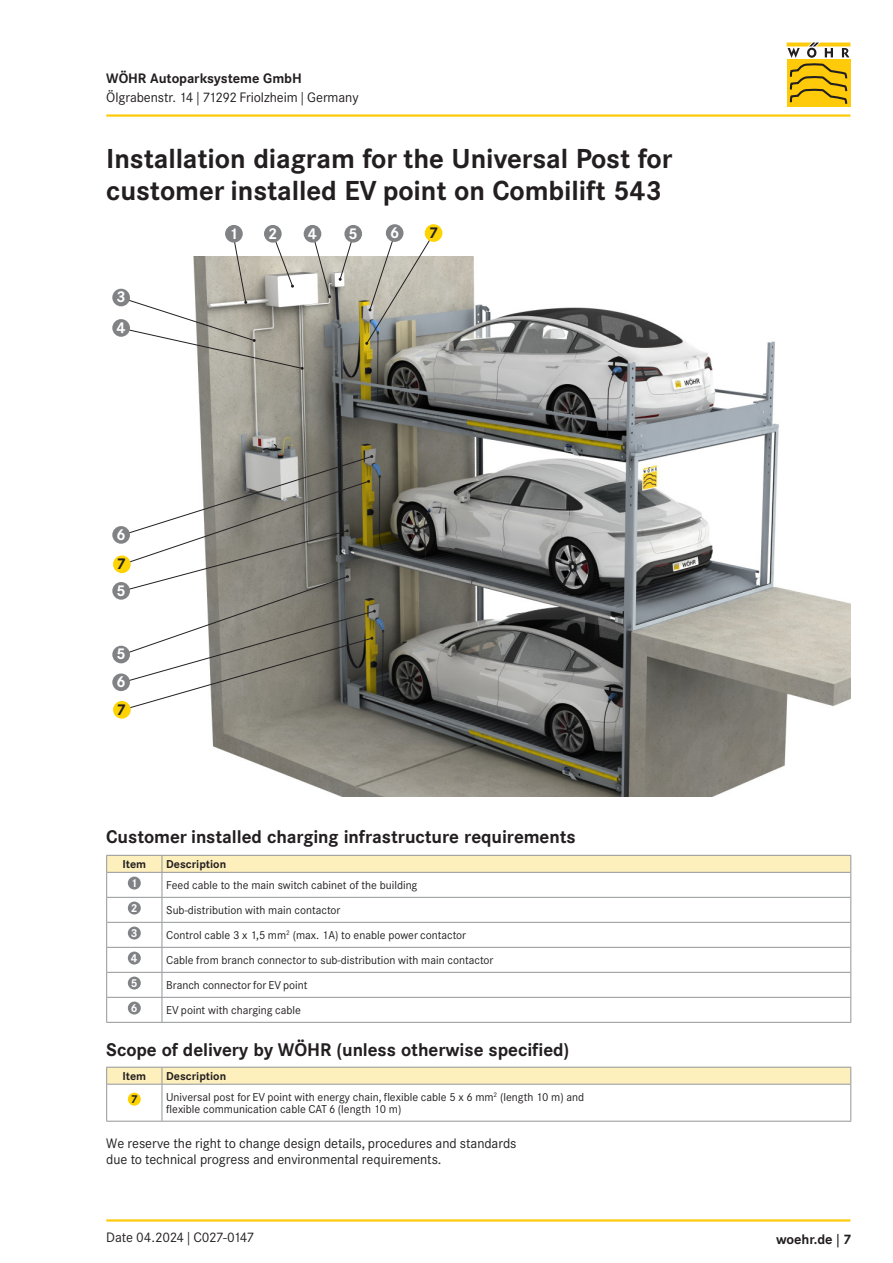
<style>
.page{position:relative;width:893px;height:1263px;background:#fff}
.page>*{position:absolute;margin:0;border:0;box-sizing:border-box;transform-origin:0 0}
.t1{font:700 27px/32.4px "Corporate SBQ";letter-spacing:-.005em;color:#231f20}
.t2{font:700 18px "Corporate SBQ";letter-spacing:-.005em;color:#231f20}
.t3{font:700 15.3px/30.5px "Corporate SBQ";color:#fff}
.t4{font:700 15.3px "Corporate SBQ";color:#231f20}
.t5{font:13.5px/16.2px "Corporate SBQ";letter-spacing:-.005em;color:#231f20}
.t6{font:700 13.5px "Corporate SBQ";letter-spacing:-.005em;color:#231f20}
.t7{font:13.5px "Corporate SBQ";letter-spacing:-.035em;color:#231f20}
.t8{font:11.25px/12px "Corporate SBQ";color:#231f20}
.t9{font:700 11.25px "Corporate SBQ";color:#231f20}
.t10{font:700 11.25px "Corporate SBQ";color:#fff}
</style>
<div class="page">
<hr style="left:106px;top:1219px;width:744px;height:2px;background:#feca0a">
<svg style="left:787px;top:43px;width:63px;height:15px"></svg>
<div style="left:787px;top:59px;width:63px;height:47px;background:#feca0a"></div>
<svg style="left:789px;top:64px;width:59px;height:40px"></svg>
<hr style="left:106px;top:114px;width:744px;height:3px;background:#feca0a">
<img style="left:198px;top:256px;width:652px;height:540px">
<hr style="left:162px;top:1022px;width:689px;height:1px;background:#939598">
<svg style="left:106px;top:855px;width:745px;height:167px"></svg>
<hr style="left:107px;top:897px;width:55px;height:1px;background:#939598">
<hr style="left:107px;top:922px;width:55px;height:1px;background:#939598">
<hr style="left:107px;top:947px;width:55px;height:1px;background:#939598">
<hr style="left:107px;top:972px;width:55px;height:1px;background:#939598">
<hr style="left:107px;top:997px;width:55px;height:1px;background:#939598">
<hr style="left:106px;top:1022px;width:56px;height:1px;background:#939598">
<div style="left:128px;top:876px;width:13px;height:13px;background:#808285;border-radius:50%"></div>
<div style="left:128px;top:901px;width:13px;height:13px;background:#808285;border-radius:50%"></div>
<div style="left:128px;top:926px;width:13px;height:13px;background:#808285;border-radius:50%"></div>
<div style="left:128px;top:951px;width:13px;height:13px;background:#808285;border-radius:50%"></div>
<div style="left:128px;top:976px;width:13px;height:13px;background:#808285;border-radius:50%"></div>
<div style="left:128px;top:1001px;width:13px;height:13px;background:#808285;border-radius:50%"></div>
<svg style="left:312px;top:233px;width:19px;height:65px"></svg>
<svg style="left:339px;top:243px;width:16px;height:38px"></svg>
<svg style="left:121px;top:455px;width:255px;height:256px"></svg>
<svg style="left:365px;top:232px;width:70px;height:113px"></svg>
<svg style="left:121px;top:233px;width:183px;height:137px"></svg>
<div style="left:264px;top:225px;width:18px;height:18px;background:#808285;border-radius:50%"></div>
<div style="left:225px;top:225px;width:18px;height:18px;background:#808285;border-radius:50%"></div>
<div style="left:112px;top:289px;width:18px;height:17px;background:#808285;border-radius:50%"></div>
<div style="left:112px;top:319px;width:18px;height:18px;background:#808285;border-radius:50%"></div>
<div style="left:304px;top:225px;width:17px;height:18px;background:#808285;border-radius:50%"></div>
<div style="left:112px;top:582px;width:18px;height:18px;background:#808285;border-radius:50%"></div>
<div style="left:112px;top:646px;width:18px;height:17px;background:#808285;border-radius:50%"></div>
<div style="left:344px;top:225px;width:18px;height:18px;background:#808285;border-radius:50%"></div>
<div style="left:386px;top:224px;width:17px;height:18px;background:#808285;border-radius:50%"></div>
<div style="left:112px;top:526px;width:18px;height:18px;background:#808285;border-radius:50%"></div>
<div style="left:112px;top:673px;width:18px;height:18px;background:#808285;border-radius:50%"></div>
<div style="left:425px;top:224px;width:17px;height:18px;background:#fed304;border-radius:50%"></div>
<div style="left:113px;top:555px;width:18px;height:18px;background:#fed304;border-radius:50%"></div>
<div style="left:113px;top:701px;width:18px;height:18px;background:#fed304;border-radius:50%"></div>
<hr style="left:162px;top:1121px;width:689px;height:1px;background:#939598">
<svg style="left:106px;top:1067px;width:745px;height:54px"></svg>
<hr style="left:107px;top:1084px;width:55px;height:1px;background:#939598">
<hr style="left:162px;top:1084px;width:688px;height:1px;background:#939598">
<hr style="left:162px;top:1084px;width:1px;height:37px;background:#939598">
<hr style="left:106px;top:1121px;width:56px;height:1px;background:#939598">
<div style="left:128px;top:1093px;width:13px;height:13px;background:#fed304;border-radius:50%"></div>
<p class="t6" style="left:106px;top:70px;width:197px">WÖHR Autoparksysteme GmbH</p>
<p class="t5" style="left:106px;top:90px;width:254px">Ölgrabenstr. 14 | 71292 Friolzheim | Germany</p>
<h1 class="t1" style="left:106px;top:143px;width:568px">Installation diagram for the Universal Post for customer installed EV point on Combilift 543</h1>
<h3 class="t3" style="left:116px;top:282px;width:11px">3<br>4</h3>
<h3 class="t3" style="left:116px;top:519px;width:11px">6</h3>
<h3 class="t4" style="left:116px;top:554px;width:11px">7</h3>
<h3 class="t3" style="left:116px;top:575px;width:11px">5</h3>
<h3 class="t3" style="left:116px;top:639px;width:11px">5</h3>
<h3 class="t3" style="left:116px;top:667px;width:11px">6</h3>
<h3 class="t4" style="left:116px;top:700px;width:11px">7</h3>
<h3 class="t3" style="left:229px;top:218px;width:11px">1</h3>
<h3 class="t3" style="left:268px;top:218px;width:11px">2</h3>
<h3 class="t3" style="left:308px;top:218px;width:11px">4</h3>
<h3 class="t3" style="left:349px;top:218px;width:11px">5</h3>
<h3 class="t3" style="left:390px;top:218px;width:11px">6</h3>
<h3 class="t4" style="left:429px;top:223px;width:11px">7</h3>
<h2 class="t2" style="left:106px;top:826px;width:471px">Customer installed charging infrastructure requirements</h2>
<p class="t9" style="left:122px;top:857px;width:25px">Item</p>
<p class="t9" style="left:166px;top:857px;width:61px">Description</p>
<p class="t10" style="left:131px;top:876px;width:8px">1</p>
<p class="t8" style="left:166px;top:879px;width:253px">Feed cable to the main switch cabinet of the building</p>
<p class="t10" style="left:131px;top:901px;width:8px">2</p>
<p class="t8" style="left:166px;top:904px;width:176px">Sub-distribution with main contactor</p>
<p class="t10" style="left:131px;top:926px;width:8px">3</p>
<p class="t8" style="left:166px;top:929px;width:301px">Control cable 3 x 1,5 mm<sup>2</sup> (max. 1A) to enable power contactor</p>
<p class="t10" style="left:131px;top:951px;width:8px">4</p>
<p class="t8" style="left:166px;top:954px;width:329px">Cable from branch connector to sub-distribution with main contactor</p>
<p class="t10" style="left:131px;top:976px;width:8px">5</p>
<p class="t8" style="left:166px;top:979px;width:143px">Branch connector for EV point</p>
<p class="t10" style="left:131px;top:1001px;width:8px">6</p>
<p class="t8" style="left:166px;top:1004px;width:136px">EV point with charging cable</p>
<h2 class="t2" style="left:106px;top:1039px;width:464px">Scope of delivery by WÖHR (unless otherwise specified)</h2>
<p class="t9" style="left:122px;top:1069px;width:25px">Item</p>
<p class="t9" style="left:166px;top:1069px;width:61px">Description</p>
<p class="t9" style="left:131px;top:1092px;width:8px">7</p>
<p class="t8" style="left:166px;top:1091px;width:419px">Universal post for EV point with energy chain, flexible cable 5 x 6 mm<sup>2</sup> (length 10 m) and flexible communication cable CAT 6 (length 10 m)</p>
<p class="t5" style="left:106px;top:1135px;width:412px">We reserve the right to change design details, procedures and standards due to technical progress and environmental requirements.</p>
<p class="t7" style="left:106px;top:1229px;width:150px">Date 04.2024 | C027-0147</p>
<p class="t6" style="left:776px;top:1231px;width:77px">woehr.de | 7</p>
</div>
